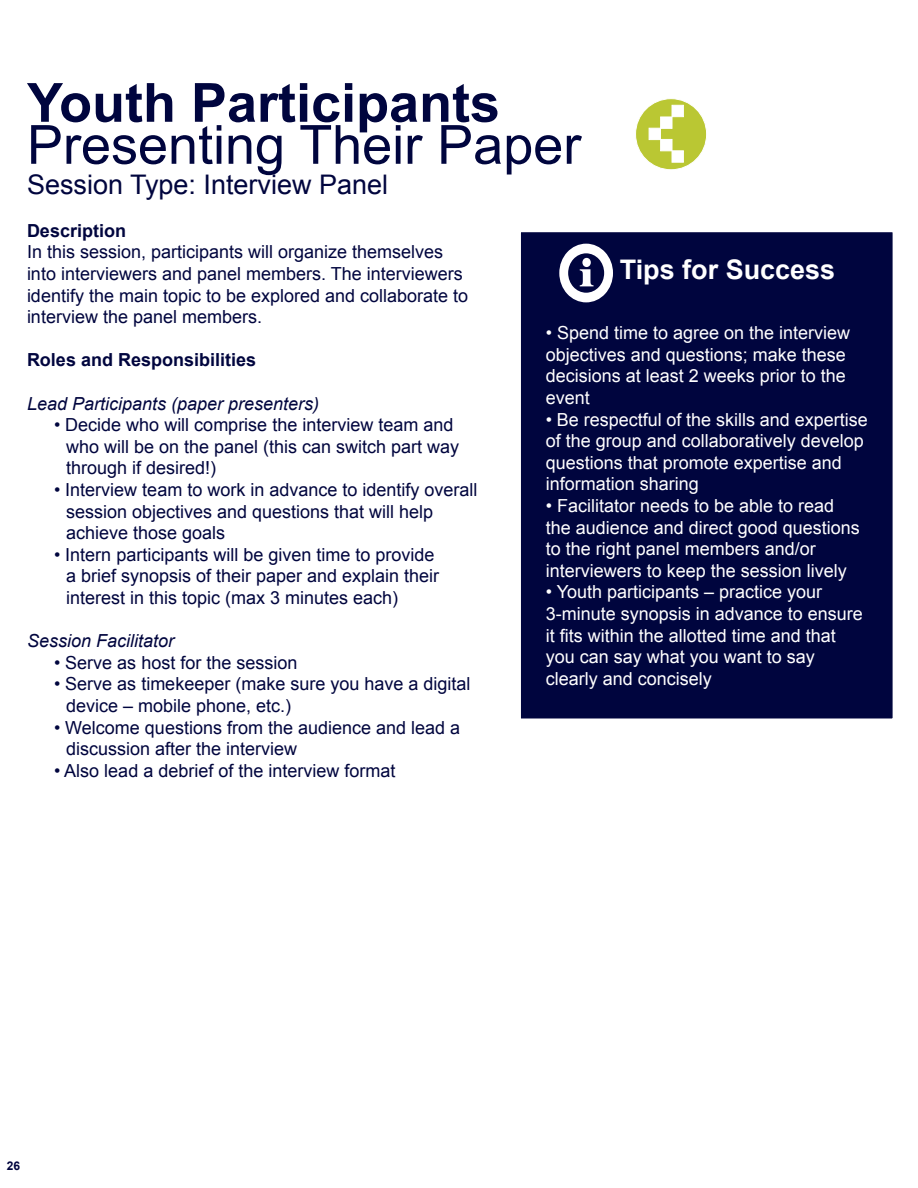
<style>
.page{position:relative;width:918px;height:1188px;background:#fff}
.page>*{position:absolute;margin:0;border:0;box-sizing:border-box;transform-origin:0 0}
.t1{font:54px "Arial";color:#00053e}
.t2{font:700 54px "Arial";color:#00053e}
.t3{font:27px "Arial";color:#00053e}
.t4{font:700 27px "Arial";color:#fff}
.t5{font:18px/21.6px "Arial";color:#00053e}
.t6{font:18px/21.6px "Arial";color:#fff}
.t7{font:italic 18px "Arial";color:#00053e}
.t8{font:700 18px "Arial";color:#00053e}
.t9{font:700 12px "Arial";color:#00053e}
.s1{font-style:italic}
</style>
<div class="page">
<div style="left:636px;top:99px;width:71px;height:71px;background:#bac733;border-radius:50%"></div>
<div style="left:635px;top:99px;width:72px;height:71px;border:1px solid #fff;border-radius:50%"></div>
<div style="left:672px;top:151px;width:12px;height:11px;background:#fff;border:1px solid #fff"></div>
<div style="left:672px;top:105px;width:12px;height:12px;background:#fff;border:1px solid #fff"></div>
<div style="left:660px;top:117px;width:12px;height:12px;background:#fff;border:1px solid #fff"></div>
<div style="left:649px;top:128px;width:12px;height:12px;background:#fff;border:1px solid #fff"></div>
<div style="left:660px;top:139px;width:12px;height:12px;background:#fff;border:1px solid #fff"></div>
<div style="left:519px;top:231px;width:375px;height:489px;background:#00053e;border:2px solid #fff"></div>
<svg style="left:559px;top:244px;width:54px;height:58px"></svg>
<h1 class="t2" style="left:27px;top:67px;width:475px">Youth Participants</h1>
<h1 class="t1" style="left:27px;top:109px;width:556px">Presenting Their Paper</h1>
<h2 class="t3" style="left:27px;top:167px;width:363px">Session Type: Interview Panel</h2>
<p class="t8" style="left:27px;top:219px;width:101px">Description</p>
<p class="t5" style="left:27px;top:242px;width:443px">In this session, participants will organize themselves into interviewers and panel members. The interviewers identify the main topic to be explored and collaborate to interview the panel members.</p>
<p class="t8" style="left:27px;top:348px;width:231px">Roles and Responsibilities</p>
<p class="t7" style="left:27px;top:392px;width:294px">Lead Participants (paper presenters)</p>
<p class="t5" style="left:66px;top:414px;width:395px;text-indent:-12px"><span class="s1">•</span> Decide who will comprise the interview team and who will be on the panel (this can switch part way through if desired!)</p>
<p class="t5" style="left:66px;top:479px;width:413px;text-indent:-12px">• Interview team to work in advance to identify overall session objectives and questions that will help achieve those goals</p>
<p class="t5" style="left:66px;top:544px;width:375px;text-indent:-12px">• Intern participants will be given time to provide a brief synopsis of their paper and explain their interest in this topic (max 3 minutes each)</p>
<p class="t7" style="left:27px;top:629px;width:149px">Session Facilitator</p>
<p class="t5" style="left:54px;top:652px;width:245px">• Serve as host for the session</p>
<p class="t5" style="left:66px;top:674px;width:406px;text-indent:-12px">• Serve as timekeeper (make sure you have a digital device – mobile phone, etc.)</p>
<p class="t5" style="left:66px;top:717px;width:396px;text-indent:-12px">• Welcome questions from the audience and lead a discussion after the interview</p>
<p class="t5" style="left:54px;top:760px;width:343px">• Also lead a debrief of the interview format</p>
<h2 class="t4" style="left:620px;top:251px;width:217px">Tips for Success</h2>
<p class="t6" style="left:546px;top:322px;width:306px">• Spend time to agree on the interview objectives and questions; make these decisions at least 2 weeks prior to the event</p>
<p class="t6" style="left:546px;top:409px;width:324px">• Be respectful of the skills and expertise of the group and collaboratively develop questions that promote expertise and information sharing</p>
<p class="t6" style="left:546px;top:495px;width:316px">• Facilitator needs to be able to read the audience and direct good questions to the right panel members and/or interviewers to keep the session lively</p>
<p class="t6" style="left:546px;top:582px;width:319px">• Youth participants – practice your 3-minute synopsis in advance to ensure it fits within the allotted time and that you can say what you want to say clearly and concisely</p>
<p class="t9" style="left:7px;top:1158px;width:15px">26</p>
</div>
